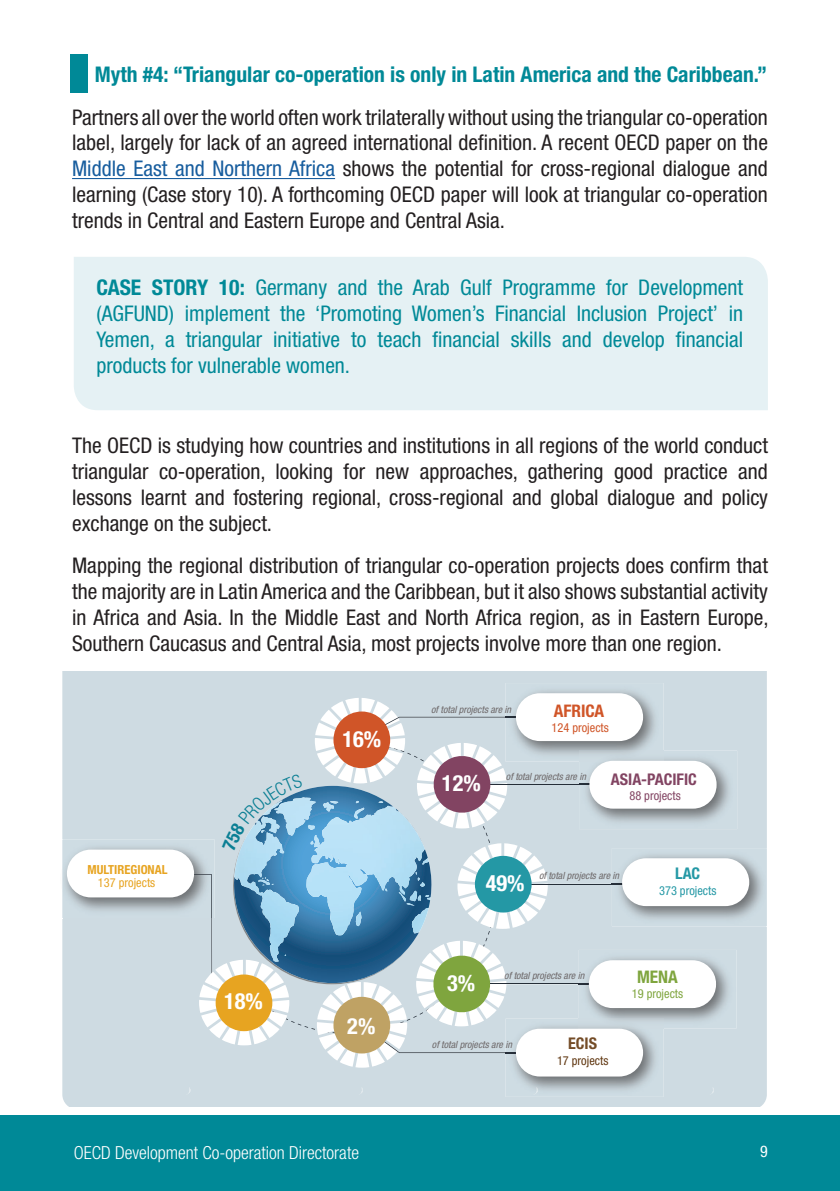
<style>
.page{position:relative;width:840px;height:1191px;background:#fff}
.page>*{position:absolute;margin:0;border:0;box-sizing:border-box;transform-origin:0 0}
.t1{font:700 condensed 22.4px "Helvetica Neue LT Std";color:#fff}
.body_copy{font:condensed 21.6px/26px "Helvetica Neue LT Std";color:#231f20;text-align:justify}
.body_copy-2{font:condensed 21.6px/26px "Helvetica Neue LT Std";color:#008997;text-align:justify}
.MYTHS{font:700 condensed 21.6px "Helvetica Neue LT Std";color:#008997}
.t2{font:300 condensed 18px "Helvetica Neue LT Std";color:#fff}
.t3{font:700 condensed 17.4px "Helvetica Neue LT Std";color:#d05528}
.t4{font:700 condensed 17.4px "Helvetica Neue LT Std";color:#7fa53e}
.t5{font:700 condensed 16.2px "Helvetica Neue LT Std";color:#824462}
.t6{font:700 condensed 16.2px "Helvetica Neue LT Std";color:#744c27}
.t7{font:700 condensed 16.2px "Helvetica Neue LT Std";color:#2498a5}
.t8{font:condensed 16px "Helvetica Neue LT Std";color:#fff}
.t9{font:700 condensed 12.4px/13.8px "Helvetica Neue LT Std";color:#e7a421;text-align:center}
.t10{font:condensed 12.4px "Helvetica Neue LT Std";color:#d05528}
.t11{font:condensed 12.4px "Helvetica Neue LT Std";color:#2498a5}
.t12{font:condensed 12.4px "Helvetica Neue LT Std";color:#824462}
.t13{font:condensed 12.4px "Helvetica Neue LT Std";color:#603711}
.t14{font:condensed 12.4px "Helvetica Neue LT Std";color:#7fa53e}
.t15{font:italic condensed 10px "Helvetica Neue LT Std";color:#6d6869}
.s1{color:#175d9e}
.s2{font-weight:700}
.s3{font-weight:400}
</style>
<div class="page">
<div style="left:0;top:1115px;width:839px;height:76px;background:#008997"></div>
<hr style="left:72px;top:178px;width:263px;height:1px;background:#175d9e">
<div style="left:74px;top:257px;width:693px;height:153px;background:#e5f1f4"></div>
<div style="left:62px;top:672px;width:704px;height:434px;background:#cedbe2"></div>
<hr style="left:461px;top:784px;width:160px;height:1px;background:#252e38">
<hr style="left:503px;top:884px;width:190px;height:1px;background:#252e38">
<hr style="left:461px;top:983px;width:183px;height:1px;background:#252e38">
<img style="left:505px;top:683px;width:158px;height:78px">
<div style="left:515px;top:693px;width:127px;height:48px;background:#fff;border-radius:24px"></div>
<img style="left:578px;top:750px;width:158px;height:79px">
<img style="left:578px;top:750px;width:85px;height:11px">
<div style="left:589px;top:761px;width:127px;height:47px;background:#fff;border-radius:24px"></div>
<img style="left:611px;top:848px;width:156px;height:78px">
<div style="left:621px;top:858px;width:127px;height:48px;background:#fff;border-radius:24px"></div>
<img style="left:578px;top:950px;width:158px;height:78px">
<div style="left:588px;top:960px;width:127px;height:48px;background:#fff;border-radius:24px"></div>
<img style="left:505px;top:1018px;width:158px;height:78px">
<img style="left:578px;top:1018px;width:85px;height:10px">
<div style="left:515px;top:1028px;width:127px;height:48px;background:#fff;border-radius:24px"></div>
<svg style="left:186px;top:1086px;width:7px;height:9px"></svg>
<svg style="left:358px;top:1086px;width:8px;height:9px"></svg>
<svg style="left:532px;top:1086px;width:8px;height:9px"></svg>
<svg style="left:708px;top:1086px;width:8px;height:9px"></svg>
<img style="left:62px;top:839px;width:116px;height:79px">
<div style="left:67px;top:849px;width:127px;height:48px;background:#fff;border-radius:24px"></div>
<div style="left:71px;top:54px;width:17px;height:39px;background:#008997"></div>
<svg style="left:178px;top:698px;width:387px;height:369px;background:#b8c8ce"></svg>
<p class="MYTHS" style="left:95px;top:61px;width:673px">Myth #4: “Triangular co-operation is only in Latin America and the Caribbean.”</p>
<p class="body_copy" style="left:72px;top:104px;width:697px">Partners all over the world often work trilaterally without using the triangular co-operation label, largely for lack of an agreed international definition. A recent OECD paper on the <span class="s1">Middle East and Northern Africa</span> shows the potential for cross-regional dialogue and learning (Case story 10). A forthcoming OECD paper will look at triangular co-operation trends in Central and Eastern Europe and Central Asia.</p>
<p class="body_copy-2" style="left:96px;top:274px;width:648px"><span class="s2">CASE STORY 10:</span> Germany and the Arab Gulf Programme for Development (AGFUND) implement the ‘Promoting Women’s Financial Inclusion Project’ in Yemen, a triangular initiative to teach financial skills and develop financial products for vulnerable women.</p>
<p class="body_copy" style="left:72px;top:432px;width:697px">The OECD is studying how countries and institutions in all regions of the world conduct triangular co-operation, looking for new approaches, gathering good practice and lessons learnt and fostering regional, cross-regional and global dialogue and policy exchange on the subject.</p>
<p class="body_copy" style="left:72px;top:552px;width:697px">Mapping the regional distribution of triangular co-operation projects does confirm that the majority are in Latin America and the Caribbean, but it also shows substantial activity in Africa and Asia. In the Middle East and North Africa region, as in Eastern Europe, Southern Caucasus and Central Asia, most projects involve more than one region.</p>
<p class="t9" style="left:87px;top:862px;width:81px">MULTIREGIONAL<br><span class="s3">137 projects</span></p>
<p class="t1" style="left:224px;top:987px;width:40px">18%</p>
<p class="t1" style="left:342px;top:725px;width:40px">16%</p>
<p class="t1" style="left:347px;top:1012px;width:30px">2%</p>
<p class="t15" style="left:431px;top:703px;width:81px">of total projects are in</p>
<p class="t3" style="left:553px;top:700px;width:52px">AFRICA</p>
<p class="t10" style="left:551px;top:720px;width:59px">124 projects</p>
<p class="t1" style="left:441px;top:769px;width:40px">12%</p>
<p class="t15" style="left:505px;top:771px;width:81px">of total projects are in</p>
<p class="t5" style="left:610px;top:769px;width:87px">ASIA-PACIFIC</p>
<p class="t12" style="left:629px;top:788px;width:53px">88 projects</p>
<p class="t1" style="left:485px;top:869px;width:40px">49%</p>
<p class="t15" style="left:538px;top:870px;width:81px">of total projects are in</p>
<p class="t7" style="left:674px;top:864px;width:27px">LAC</p>
<p class="t11" style="left:658px;top:883px;width:59px">373 projects</p>
<p class="t1" style="left:447px;top:969px;width:30px">3%</p>
<p class="t15" style="left:504px;top:970px;width:81px">of total projects are in</p>
<p class="t15" style="left:431px;top:1038px;width:81px">of total projects are in</p>
<p class="t6" style="left:568px;top:1033px;width:30px">ECIS</p>
<p class="t13" style="left:556px;top:1053px;width:53px">17 projects</p>
<p class="t4" style="left:636px;top:966px;width:42px">MENA</p>
<p class="t14" style="left:631px;top:986px;width:53px">19 projects</p>
<p class="t2" style="left:74px;top:1141px;width:286px">OECD Development Co-operation Directorate</p>
<p class="t8" style="left:759px;top:1142px;width:9px">9</p>
</div>
